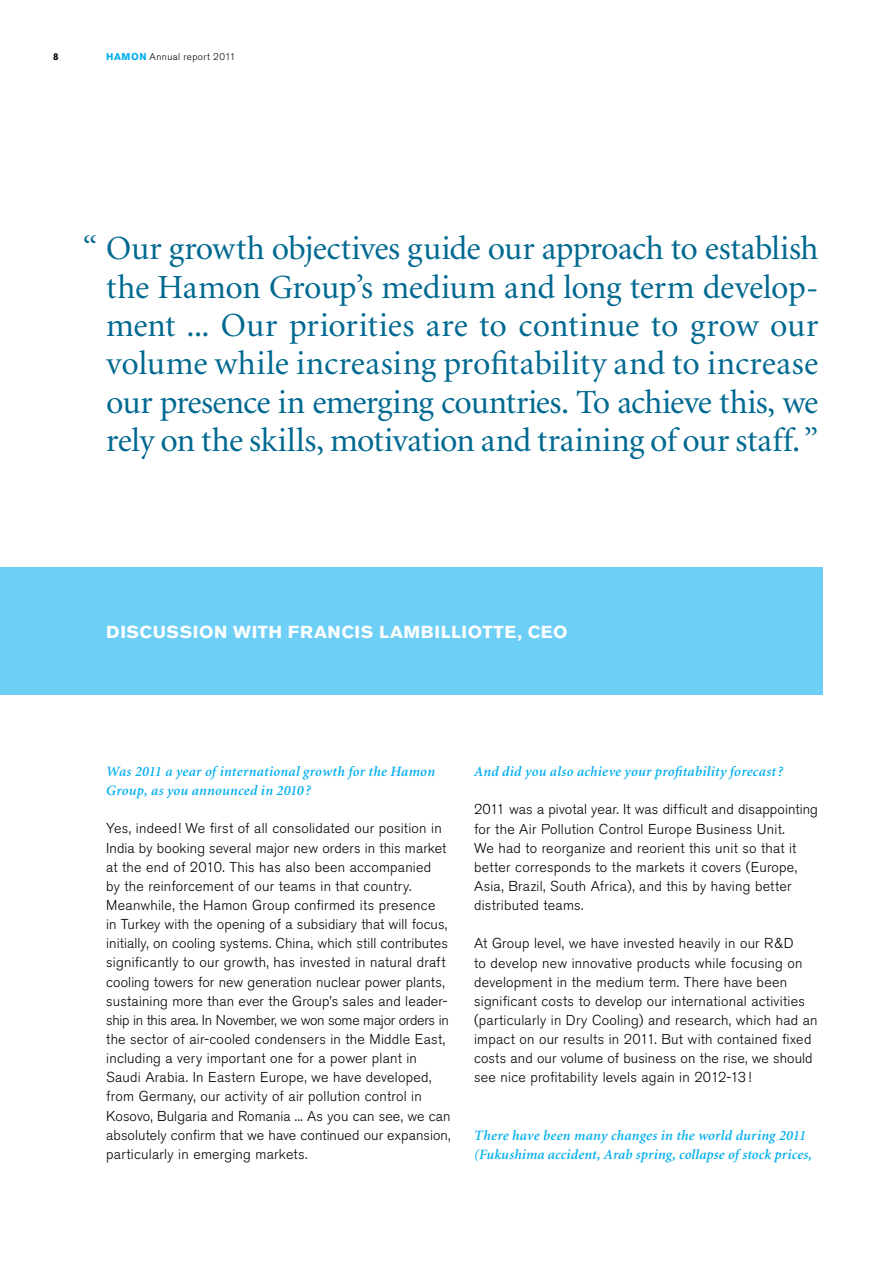
<style>
.page{position:relative;width:893px;height:1263px;background:#fff}
.page>*{position:absolute;margin:0;border:0;box-sizing:border-box;transform-origin:0 0}
.t1{font:33.75px/38.2px "Minion LT";letter-spacing:-.01em;color:#006991;text-align:justify}
.t2{font:700 17.25px "Akzidenz Grotesk BE";letter-spacing:.03em;color:#fff;scale:1.06 1}
.t3{font:300 14.25px/19.2px "Akzidenz Grotesk BE";letter-spacing:.015em;color:#000}
.t4{font:italic 600 14.25px/19.2px "Minion LT";letter-spacing:.02em;color:#00aeef}
.t5{font:300 9.75px "Akzidenz Grotesk BE";letter-spacing:.045em;color:#000}
.t6{font:700 9.75px "Akzidenz Grotesk BE";color:#000}
.s1{font-weight:700;color:#00aeef}
</style>
<div class="page">
<div style="left:0;top:568px;width:823px;height:127px;background:#6dcff6"></div>
<p class="t6" style="left:53px;top:51px;width:7px">8</p>
<p class="t5" style="left:106px;top:51px;width:131px"><span class="s1">HAMON</span> Annual report 2011</p>
<p class="t1" style="left:106px;top:231px;width:714px;text-indent:-23px">“ Our growth objectives guide our approach to establish the Hamon Group’s medium and long term develop&shy;ment ... Our priorities are to continue to grow our volume while increasing profitability and to increase our presence in emerging countries. To achieve this, we rely on the skills, motivation and training of our staff.”</p>
<p class="t2" style="left:106px;top:622px;width:435px">DISCUSSION WITH FRANCIS LAMBILLIOTTE, CEO</p>
<p class="t4" style="left:106px;top:762px;width:330px">Was 2011 a year of international growth for the Hamon<br>Group, as you announced in 2010 ?</p>
<p class="t3" style="left:106px;top:819px;width:346px">Yes, indeed! We first of all consolidated our position in India by booking several major new orders in this market at the end of 2010. This has also been accompanied<br>by the reinforcement of our teams in that country.<br>Meanwhile, the Hamon Group confirmed its presence<br>in Turkey with the opening of a subsidiary that will focus, initially, on cooling systems. China, which still contributes significantly to our growth, has invested in natural draft cooling towers for new generation nuclear power plants, sustaining more than ever the Group’s sales and leader&shy;ship in this area. In November, we won some major orders in the sector of air-cooled condensers in the Middle East, including a very important one for a power plant in Saudi Arabia. In Eastern Europe, we have developed, from Germany, our activity of air pollution control in Kosovo, Bulgaria and Romania ... As you can see, we can absolutely confirm that we have continued our expansion, particularly in emerging markets.</p>
<p class="t4" style="left:474px;top:762px;width:310px">And did you also achieve your profitability forecast?</p>
<p class="t3" style="left:474px;top:800px;width:345px">2011 was a pivotal year. It was difficult and disappointing for the Air Pollution Control Europe Business Unit.<br>We had to reorganize and reorient this unit so that it better corresponds to the markets it covers (Europe, Asia, Brazil, South Africa), and this by having better distributed teams.</p>
<p class="t3" style="left:474px;top:934px;width:345px">At Group level, we have invested heavily in our R&amp;D<br>to develop new innovative products while focusing on development in the medium term. There have been significant costs to develop our international activities (particularly in Dry Cooling) and research, which had an impact on our results in 2011. But with contained fixed costs and our volume of business on the rise, we should see nice profitability levels again in 2012-13 !</p>
<p class="t4" style="left:474px;top:1126px;width:339px">There have been many changes in the world during 2011 (Fukushima accident, Arab spring, collapse of stock prices,</p>
</div>
